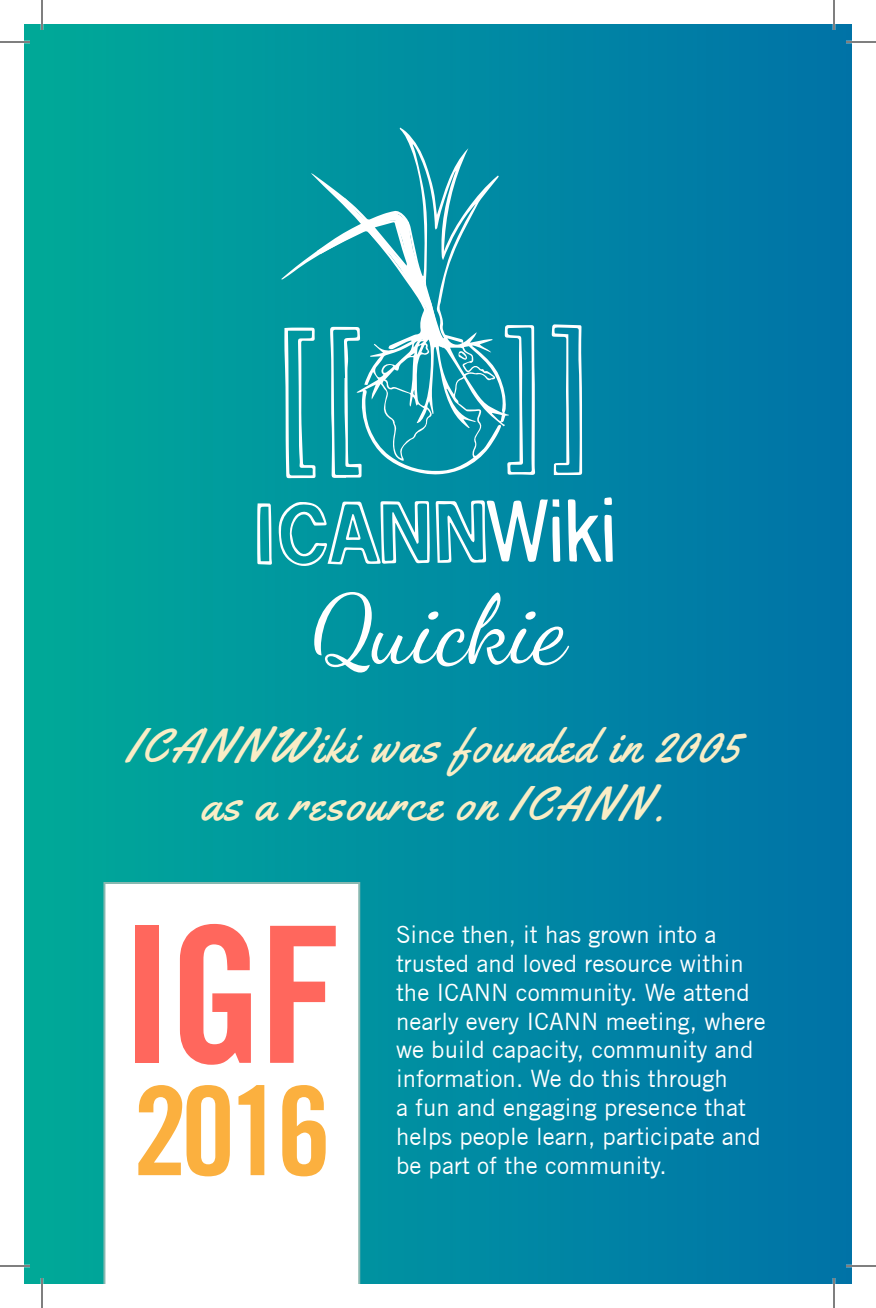
<style>
.page{position:relative;width:876px;height:1308px;background:#fff}
.page>*{position:absolute;margin:0;border:0;box-sizing:border-box;transform-origin:0 0}
.t1{font:189.8px "Trade Gothic Bold Cond Twenty";color:#ff675d}
.t2{font:123.2px "Trade Gothic Bold Cond Twenty";color:#fbb03f}
.t3{font:96px "Dancing Script OT";color:#fff}
.t4{font:48px "Yellowtail";letter-spacing:.05em;color:#f9edc6}
.t5{font:24px/28.8px "Trade Gothic";color:#fff}
</style>
<div class="page">
<div style="left:24px;top:24px;width:828px;height:1260px;background:linear-gradient(to right,#00a999,#0072a9)"></div>
<svg style="left:103px;top:882px;width:257px;height:402px"></svg>
<svg style="left:281px;top:128px;width:228px;height:347px;background:#1798aa"></svg>
<svg style="left:284px;top:191px;width:159px;height:287px;background:#2ea6b1"></svg>
<svg style="left:505px;top:325px;width:30px;height:150px"></svg>
<svg style="left:552px;top:324px;width:30px;height:151px;background:#359eb6"></svg>
<svg style="left:257px;top:503px;width:15px;height:62px"></svg>
<svg style="left:568px;top:497px;width:45px;height:65px"></svg>
<svg style="left:436px;top:499px;width:124px;height:64px"></svg>
<svg style="left:458px;top:351px;width:9px;height:9px"></svg>
<svg style="left:279px;top:501px;width:151px;height:66px;background:#39abb5"></svg>
<hr style="left:0;top:41px;width:30px;height:2px;background:#fff">
<hr style="left:846px;top:41px;width:30px;height:2px;background:#fff">
<hr style="left:0;top:1265px;width:30px;height:2px;background:#fff">
<hr style="left:846px;top:1265px;width:30px;height:2px;background:#fff">
<hr style="left:41px;top:0;width:2px;height:30px;background:#fff">
<hr style="left:41px;top:1278px;width:2px;height:30px;background:#fff">
<hr style="left:833px;top:0;width:2px;height:30px;background:#fff">
<hr style="left:833px;top:1278px;width:2px;height:30px;background:#fff">
<hr style="left:0;top:42px;width:30px;height:1px;background:#000">
<hr style="left:846px;top:42px;width:30px;height:1px;background:#000">
<hr style="left:0;top:1266px;width:30px;height:1px;background:#000">
<hr style="left:846px;top:1266px;width:30px;height:1px;background:#000">
<hr style="left:42px;top:0;width:1px;height:30px;background:#000">
<hr style="left:42px;top:1278px;width:1px;height:30px;background:#000">
<hr style="left:834px;top:0;width:1px;height:30px;background:#000">
<hr style="left:834px;top:1278px;width:1px;height:30px;background:#000">
<p class="t3" style="left:314px;top:573px;width:255px">Quickie</p>
<p class="t4" style="left:126px;top:716px;width:616px">ICANNWiki was founded in 2005</p>
<p class="t4" style="left:202px;top:773px;width:464px">as a resource on ICANN.</p>
<p class="t1" style="left:121px;top:880px;width:224px">IGF</p>
<p class="t2" style="left:133px;top:1056px;width:200px">2016</p>
<p class="t5" style="left:396px;top:920px;width:371px">Since then, it has grown into a trusted and loved resource within the ICANN community. We attend nearly every ICANN meeting, where we build capacity, community and information. We do this through<br>a fun and engaging presence that helps people learn, participate and be part of the community.</p>
</div>
